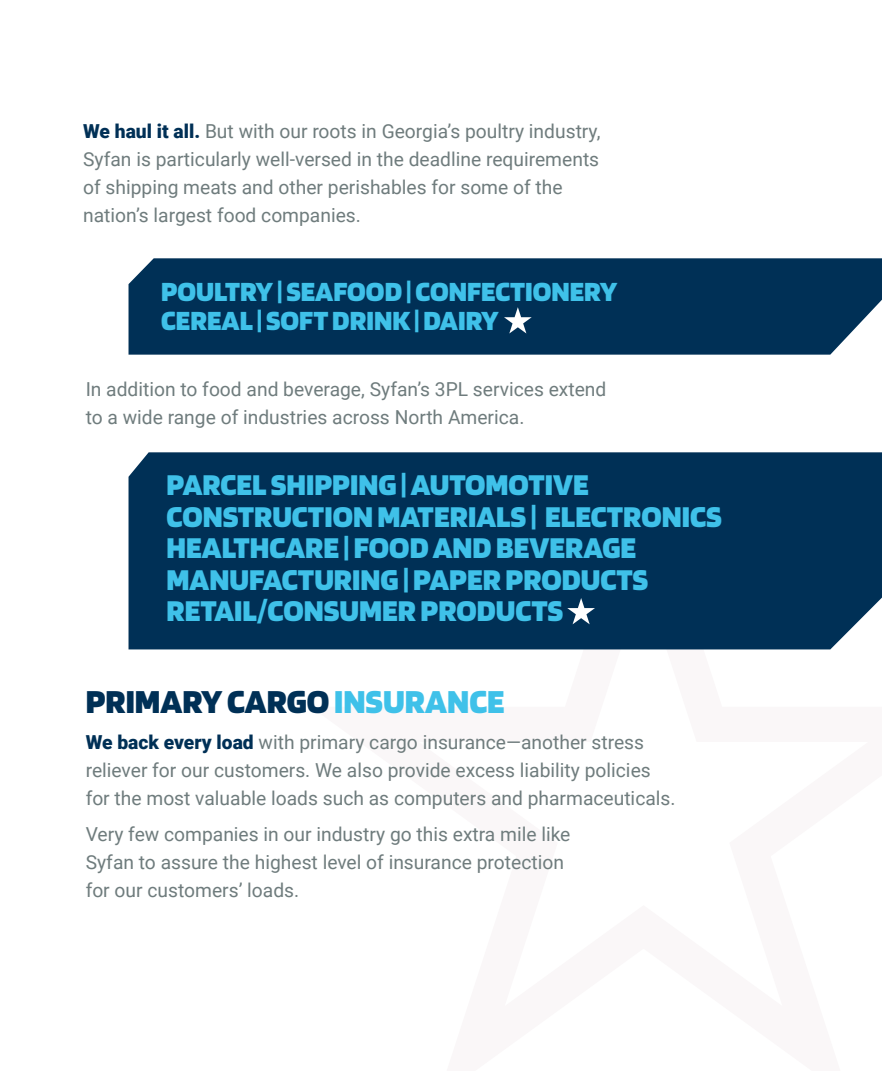
<style>
.page{position:relative;width:882px;height:1071px;background:#fff}
.page>*{position:absolute;margin:0;border:0;box-sizing:border-box;transform-origin:0 0}
.t1{font:800 35px "Blinker";color:#003056}
.t2{font:800 31.5px/31.5px "Blinker";color:#3fc1e9}
.t3{font:800 28.88px/28.9px "Blinker";color:#3fc1e9}
.t4{font:19.25px/28px "Roboto";color:#6f7c7d}
.s1{font-weight:900;color:#003056}
.s2{color:#3fc1e9}
</style>
<div class="page">
<div style="left:129px;top:452px;width:753px;height:197px;background:#003056"></div>
<div style="left:129px;top:258px;width:753px;height:97px;background:#003056"></div>
<svg style="left:504px;top:307px;width:28px;height:27px"></svg>
<svg style="left:567px;top:598px;width:28px;height:26px"></svg>
<p class="t4" style="left:83px;top:117px;width:519px"><span class="s1">We haul it all.</span> But with our roots in Georgia’s poultry industry, Syfan is particularly well-versed in the deadline requirements of shipping meats and other perishables for some of the nation’s largest food companies.</p>
<p class="t3" style="left:161px;top:278px;width:458px">POULTRY | SEAFOOD | CONFECTIONERY<br>CEREAL | SOFT DRINK | DAIRY</p>
<p class="t4" style="left:86px;top:375px;width:522px">In addition to food and beverage, Syfan’s 3PL services extend to a wide range of industries across North America.</p>
<p class="t2" style="left:167px;top:470px;width:557px">PARCEL SHIPPING | AUTOMOTIVE<br>CONSTRUCTION MATERIALS | ELECTRONICS<br>HEALTHCARE | FOOD AND BEVERAGE<br>MANUFACTURING | PAPER PRODUCTS<br>RETAIL/CONSUMER PRODUCTS</p>
<p class="t1" style="left:86px;top:684px;width:420px">PRIMARY CARGO <span class="s2">INSURANCE</span></p>
<p class="t4" style="left:86px;top:727px;width:591px"><span class="s1">We back every load</span> with primary cargo insurance—another stress reliever for our customers. We also provide excess liability policies for the most valuable loads such as computers and pharmaceuticals.</p>
<p class="t4" style="left:86px;top:819px;width:486px">Very few companies in our industry go this extra mile like<br>Syfan to assure the highest level of insurance protection for our customers’ loads.</p>
</div>
